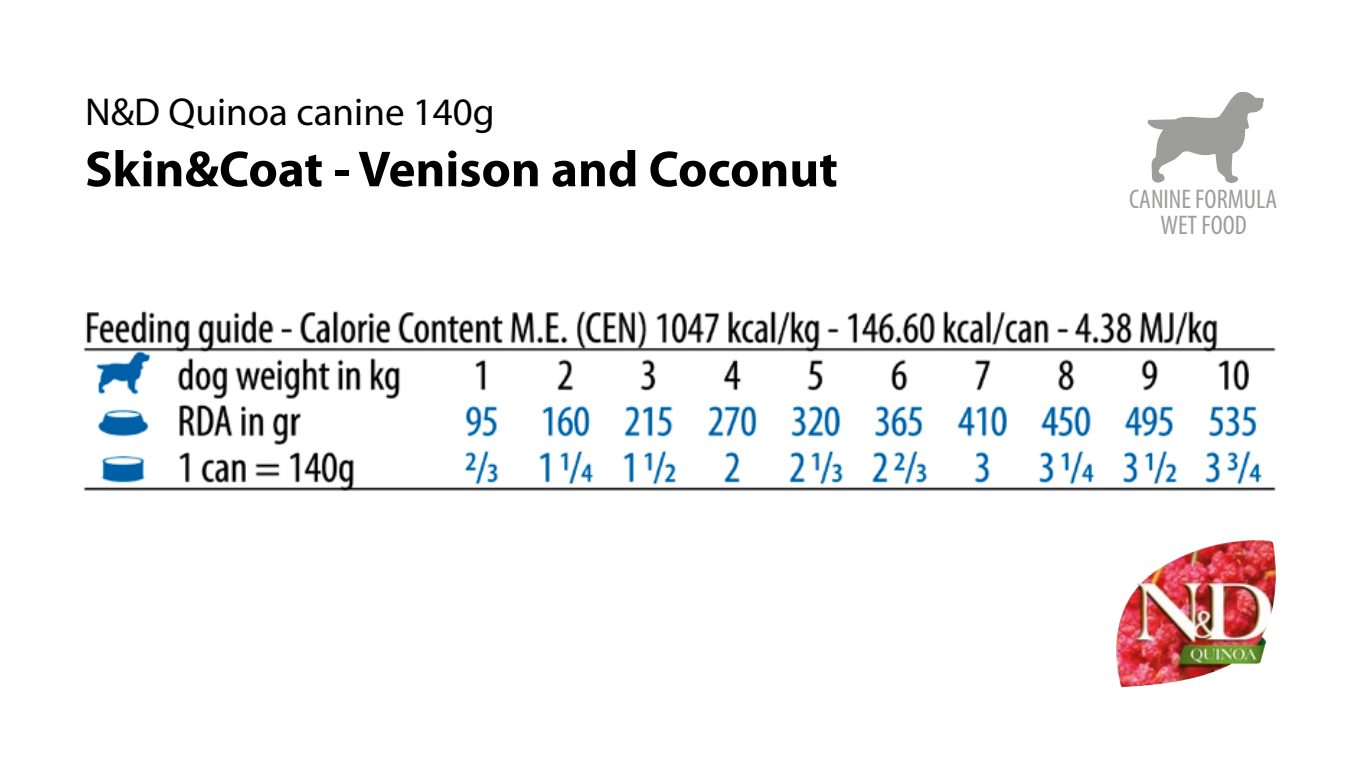
<style>
.page{position:relative;width:1361px;height:766px;background:#fff}
.page>*{position:absolute;margin:0;border:0;box-sizing:border-box;transform-origin:0 0}
.t1{font:700 51px "Myriad Pro";color:#000}
.t2{font:39px "Myriad Pro";color:#000}
.t3{font:condensed 27px/25.5px "Myriad Pro";color:#9d9d9c;text-align:center}
</style>
<div class="page">
<img style="left:1116px;top:540px;width:160px;height:147px">
<svg style="left:1147px;top:92px;width:117px;height:91px"></svg>
<img style="left:84px;top:310px;width:1192px;height:181px">
<p class="t2" style="left:85px;top:88px;width:411px">N&amp;D Quinoa canine 140g</p>
<p class="t1" style="left:85px;top:136px;width:754px">Skin&amp;Coat - Venison and Coconut</p>
<p class="t3" style="left:1129px;top:186px;width:149px">CANINE FORMULA<br>WET FOOD</p>
</div>
